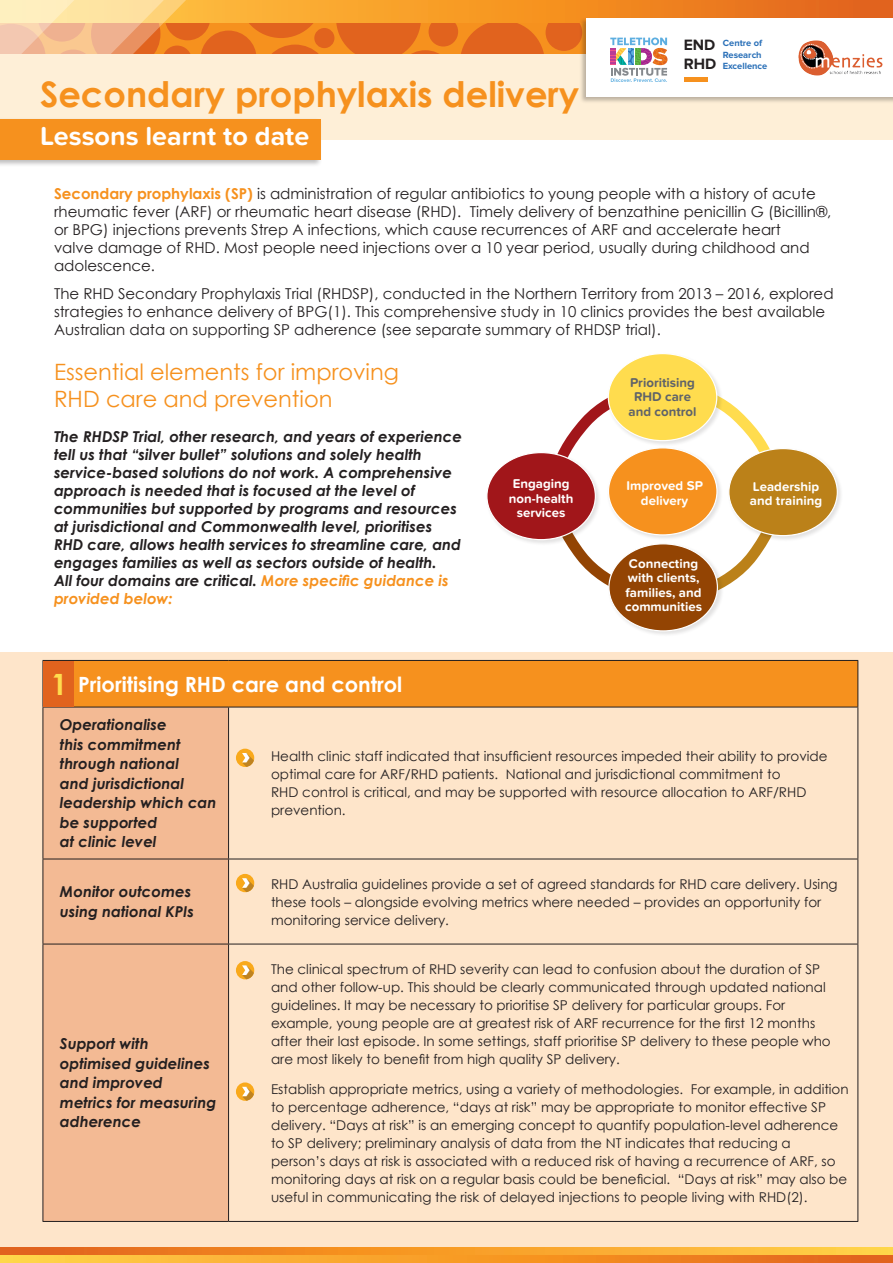
<style>
.page{position:relative;width:893px;height:1263px;background:#fff}
.page>*{position:absolute;margin:0;border:0;box-sizing:border-box;transform-origin:0 0}
.t1{font:700 35.25px "Century Gothic";color:#f6911e}
.t2{font:700 29.25px "Century Gothic";color:#ffdc4e}
.t3{font:700 27px "Proxima Nova Soft";color:#fff}
.t4{font:22.5px/27px "Century Gothic";color:#f6911e}
.t5{font:700 21px "Century Gothic";color:#fff}
.t6{font:700 15.6px/18.6px "Proxima Nova";color:#231f20}
.t7{font:italic 700 15px/19.5px "Century Gothic";color:#231f20}
.t8{font:15px/18px "Century Gothic";color:#231f20}
.t9{font:13.5px/18px "Century Gothic";color:#231f20}
.t10{font:700 13.2px/14.4px "Proxima Nova Soft";color:#fff;text-align:center}
.t11{font:700 13.2px/14.4px "Proxima Nova Soft";color:#5f6369;text-align:center}
.t12{font:700 9.3px/11.1px "Proxima Nova";color:#2a70b8}
.s1{font-weight:700;color:#f6911e}
.s2{color:#f6911e}
.s3{font-family:"Arial"}
</style>
<div class="page">
<div style="left:0;top:652px;width:893px;height:595px;background:#fee5ca"></div>
<svg style="left:0;top:1254px;width:893px;height:9px;background:#f49b2c"></svg>
<svg style="left:0;top:1247px;width:893px;height:7px;background:#f49a2b"></svg>
<div style="left:314px;top:28px;width:20px;height:20px;background:#e1631e;border-radius:50%"></div>
<svg style="left:330px;top:0;width:563px;height:22px;background:#f18922"></svg>
<svg style="left:0;top:0;width:330px;height:54px;background:#f3ab5f"></svg>
<div style="left:0;top:54px;width:893px;height:86px;background:#feefd7"></div>
<div style="left:0;top:117px;width:322px;height:50px;background:#231f20;opacity:.3"></div>
<div style="left:0;top:119px;width:321px;height:40px;background:#f6911e"></div>
<svg style="left:559px;top:398px;width:210px;height:189px"></svg>
<div style="left:607px;top:446px;width:116px;height:96px;background:#231f20;opacity:.13"></div>
<div style="left:608px;top:448px;width:109px;height:87px;background:#f6911e;border-radius:50%"></div>
<div style="left:606px;top:352px;width:117px;height:95px;background:#231f20;opacity:.13"></div>
<div style="left:608px;top:354px;width:109px;height:87px;background:#ffdc4e;border-radius:50%"></div>
<div style="left:607px;top:542px;width:117px;height:96px;background:#231f20;opacity:.13"></div>
<div style="left:609px;top:544px;width:108px;height:87px;background:#934403;border-radius:50%"></div>
<div style="left:485px;top:451px;width:117px;height:95px;background:#231f20;opacity:.13"></div>
<div style="left:487px;top:453px;width:108px;height:87px;background:#a1161a;border-radius:50%"></div>
<div style="left:727px;top:447px;width:117px;height:95px;background:#231f20;opacity:.13"></div>
<div style="left:729px;top:449px;width:108px;height:87px;background:#bb8119;border-radius:50%"></div>
<div style="left:43px;top:660px;width:815px;height:47px;background:#f6911e"></div>
<div style="left:44px;top:708px;width:184px;height:236px;background:#f3ba94"></div>
<div style="left:43px;top:944px;width:186px;height:277px;background:#f3ba94"></div>
<hr style="left:43px;top:660px;width:186px;height:1px;background:#231f20">
<hr style="left:229px;top:660px;width:629px;height:1px;background:#231f20">
<hr style="left:857px;top:661px;width:1px;height:46px;background:#231f20">
<hr style="left:43px;top:707px;width:186px;height:1px;background:#231f20">
<hr style="left:43px;top:707px;width:1px;height:152px;background:#231f20">
<hr style="left:229px;top:707px;width:629px;height:1px;background:#231f20">
<hr style="left:228px;top:707px;width:1px;height:152px;background:#231f20">
<hr style="left:857px;top:707px;width:1px;height:152px;background:#231f20">
<hr style="left:43px;top:859px;width:186px;height:1px;background:#231f20">
<hr style="left:43px;top:859px;width:1px;height:85px;background:#231f20">
<hr style="left:229px;top:859px;width:629px;height:1px;background:#231f20">
<hr style="left:228px;top:859px;width:1px;height:85px;background:#231f20">
<hr style="left:857px;top:859px;width:1px;height:85px;background:#231f20">
<hr style="left:43px;top:944px;width:186px;height:1px;background:#231f20">
<hr style="left:43px;top:944px;width:1px;height:277px;background:#231f20">
<hr style="left:229px;top:944px;width:629px;height:1px;background:#231f20">
<hr style="left:228px;top:944px;width:1px;height:277px;background:#231f20">
<hr style="left:857px;top:944px;width:1px;height:277px;background:#231f20">
<hr style="left:43px;top:1221px;width:186px;height:1px;background:#231f20">
<hr style="left:229px;top:1221px;width:629px;height:1px;background:#231f20">
<div style="left:236px;top:749px;width:18px;height:18px;background:#f9a91b;border-radius:50%"></div>
<svg style="left:242px;top:753px;width:12px;height:14px"></svg>
<div style="left:236px;top:874px;width:18px;height:18px;background:#f9a91b;border-radius:50%"></div>
<svg style="left:242px;top:878px;width:12px;height:14px"></svg>
<div style="left:579px;top:17px;width:314px;height:87px;background:#231f20;opacity:.3"></div>
<div style="left:586px;top:18px;width:307px;height:79px;background:#fff"></div>
<svg style="left:336px;top:22px;width:547px;height:60px"></svg>
<hr style="left:684px;top:78px;width:23px;height:4px;background:#f6911e">
<div style="left:236px;top:961px;width:18px;height:18px;background:#f9a91b;border-radius:50%"></div>
<svg style="left:242px;top:965px;width:12px;height:14px"></svg>
<svg style="left:236px;top:1082px;width:18px;height:19px"></svg>
<svg style="left:242px;top:1087px;width:12px;height:14px"></svg>
<div style="left:43px;top:661px;width:30px;height:46px;background:#e1631e"></div>
<h1 class="t1" style="left:40px;top:67px;width:541px">Secondary prophylaxis delivery</h1>
<h3 class="t3" style="left:40px;top:120px;width:271px">Lessons learnt to date</h3>
<p class="t6" style="left:684px;top:36px;width:34px">END<br>RHD</p>
<p class="t12" style="left:723px;top:38px;width:46px">Centre of<br>Research<br>Excellence</p>
<p class="t8" style="left:54px;top:184px;width:779px"><span class="s1">Secondary prophylaxis (SP)</span> is administration of regular antibiotics to young people with a history of acute rheumatic fever (ARF) or rheumatic heart disease (RHD). Timely delivery of benzathine penicillin G (Bicillin®, or BPG) injections prevents Strep A infections, which cause recurrences of ARF and accelerate heart<br>valve damage of RHD. Most people need injections over a 10 year period, usually during childhood and adolescence.</p>
<p class="t8" style="left:54px;top:285px;width:781px">The RHD Secondary Prophylaxis Trial (RHDSP), conducted in the Northern Territory from 2013 – 2016, explored strategies to enhance delivery of BPG(1). This comprehensive study in 10 clinics provides the best available<br>Australian data on supporting SP adherence (see separate summary of RHDSP trial).</p>
<h3 class="t4" style="left:54px;top:358px;width:346px">Essential elements for improving<br>RHD care and prevention</h3>
<p class="t7" style="left:54px;top:427px;width:409px;line-height:18px">The RHDSP Trial, other research, and years of experience tell us that “silver bullet” solutions and solely health service-based solutions do not work. A comprehensive approach is needed that is focused at the level of communities but supported by programs and resources at jurisdictional and Commonwealth level, prioritises RHD care, allows health services to streamline care, and engages families as well as sectors outside of health.<br>All four domains are critical. <span class="s2">More specific guidance is provided below:</span></p>
<p class="t11" style="left:628px;top:375px;width:70px">Prioritising<br>RHD care and control</p>
<p class="t10" style="left:509px;top:477px;width:66px">Engaging non-health services</p>
<p class="t10" style="left:626px;top:479px;width:78px">Improved SP delivery</p>
<p class="t10" style="left:750px;top:480px;width:74px;text-align:left">Leadership and training</p>
<p class="t10" style="left:625px;top:556px;width:78px;text-align:left">Connecting with clients, families, and communities</p>
<h2 class="t2" style="left:51px;top:662px;width:18px">1</h2>
<h3 class="t5" style="left:55px;top:668px;width:349px">1. Prioritising RHD care and control</h3>
<p class="t7" style="left:60px;top:714px;width:158px">Operationalise<br>this commitment through national<br>and jurisdictional leadership which can be supported<br>at clinic level</p>
<p class="t9" style="left:271px;top:747px;width:558px;text-indent:-27px"><span class="s3">•</span> Health clinic staff indicated that insufficient resources impeded their ability to provide optimal care for ARF/RHD patients. National and jurisdictional commitment to<br>RHD control is critical, and may be supported with resource allocation to ARF/RHD prevention.</p>
<p class="t7" style="left:60px;top:881px;width:136px">Monitor outcomes using national KPIs</p>
<p class="t9" style="left:271px;top:874px;width:568px;text-indent:-27px"><span class="s3">•</span> RHD Australia guidelines provide a set of agreed standards for RHD care delivery. Using these tools – alongside evolving metrics where needed – provides an opportunity for monitoring service delivery.</p>
<p class="t7" style="left:60px;top:1033px;width:158px">Support with optimised guidelines and improved metrics for measuring adherence</p>
<p class="t9" style="left:271px;top:960px;width:561px;text-indent:-27px"><span class="s3">•</span> The clinical spectrum of RHD severity can lead to confusion about the duration of SP and other follow-up. This should be clearly communicated through updated national guidelines. It may be necessary to prioritise SP delivery for particular groups. For example, young people are at greatest risk of ARF recurrence for the first 12 months after their last episode. In some settings, staff prioritise SP delivery to these people who are most likely to benefit from high quality SP delivery.</p>
<p class="t9" style="left:271px;top:1080px;width:579px;text-indent:-27px"><span class="s3">•</span> Establish appropriate metrics, using a variety of methodologies. For example, in addition to percentage adherence, “days at risk” may be appropriate to monitor effective SP delivery. “Days at risk” is an emerging concept to quantify population-level adherence to SP delivery; preliminary analysis of data from the NT indicates that reducing a<br>person’s days at risk is associated with a reduced risk of having a recurrence of ARF, so monitoring days at risk on a regular basis could be beneficial. “Days at risk” may also be useful in communicating the risk of delayed injections to people living with RHD(2).</p>
</div>
